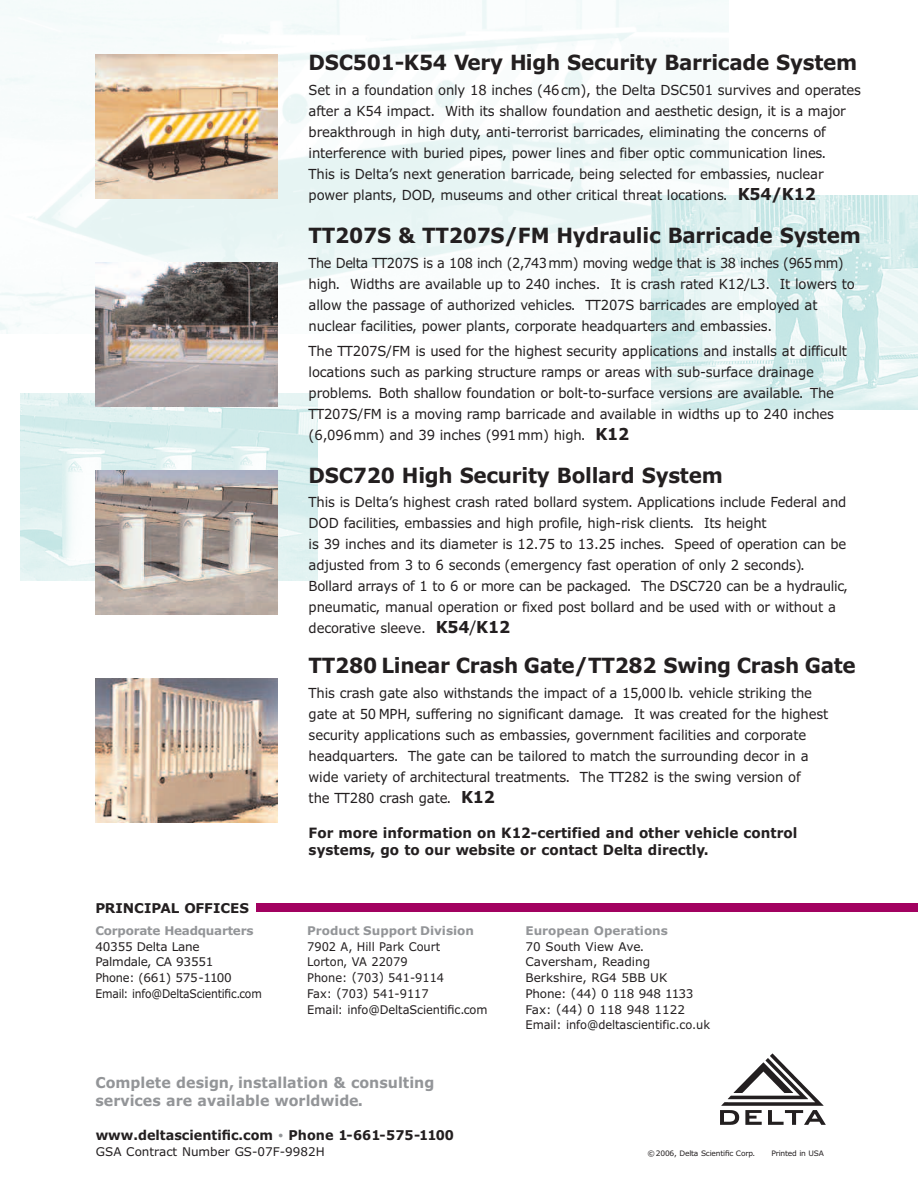
<style>
.page{position:relative;width:918px;height:1188px;background:#fff}
.page>*{position:absolute;margin:0;border:0;box-sizing:border-box;transform-origin:0 0}
.t1{font:700 21px "Verdana";letter-spacing:-.015em;color:#231f20;scale:.95 1}
.t2{font:700 15px/18px "Verdana";color:#939598;scale:.95 1}
.t3{font:700 14.25px/17.2px "Verdana";color:#231f20;scale:.95 1}
.t4{font:13.8px/21px "Verdana";letter-spacing:-.015em;color:#231f20;scale:.95 1}
.t5{font:13.8px/21px "Verdana";letter-spacing:-.015em;color:#231f20;scale:.93 1}
.t6{font:700 13.5px "Verdana";color:#231f20;scale:.95 1}
.t7{font:700 13.5px "Verdana";color:#231f20}
.t8{font:12px/15.8px "Verdana";letter-spacing:-.005em;color:#231f20}
.t9{font:12px/15.8px "Verdana";letter-spacing:-.005em;color:#231f20;scale:.95 1}
.t10{font:700 12px "Verdana";color:#939598}
.t11{font:700 12px "Verdana";letter-spacing:-.02em;color:#939598}
.t12{font:7.5px "Verdana";letter-spacing:-.025em;color:#231f20}
.s1{font-weight:700;font-size:16.5px}
.s2{font-size:16.5px}
</style>
<div class="page">
<img style="left:20px;top:394px;width:297px;height:186px">
<img style="left:0;top:0;width:729px;height:334px">
<img style="left:651px;top:196px;width:267px;height:213px">
<img style="left:95px;top:55px;width:183px;height:143px">
<img style="left:95px;top:471px;width:183px;height:143px">
<img style="left:95px;top:263px;width:183px;height:143px">
<img style="left:95px;top:679px;width:183px;height:143px">
<div style="left:256px;top:904px;width:662px;height:8px;background:#a20160"></div>
<img style="left:720px;top:1053px;width:106px;height:72px">
<p class="t7" style="left:96px;top:900px;width:155px">PRINCIPAL OFFICES</p>
<p class="t11" style="left:95px;top:924px;width:160px">Corporate Headquarters</p>
<p class="t8" style="left:95px;top:939px;width:168px">40355 Delta Lane<br>Palmdale, CA 93551<br>Phone: (661) 575-1100<br>Email: info@DeltaScientific.com</p>
<h1 class="t1" style="left:309px;top:51px;width:579px">DSC501-K54 Very High Security Barricade System</h1>
<p class="t4" style="left:309px;top:80px;width:583px">Set in a foundation only 18 inches (46 cm), the Delta DSC501 survives and operates after a K54 impact. With its shallow foundation and aesthetic design, it is a major breakthrough in high duty, anti-terrorist barricades, eliminating the concerns of interference with buried pipes, power lines and fiber optic communication lines.<br>This is Delta’s next generation barricade, being selected for embassies, nuclear power plants, DOD, museums and other critical threat locations. <span class="s1">K54/K12</span></p>
<h1 class="t1" style="left:309px;top:223px;width:583px">TT207S &amp; TT207S/FM Hydraulic Barricade System</h1>
<p class="t5" style="left:309px;top:253px;width:589px">The Delta TT207S is a 108 inch (2,743mm) moving wedge that is 38 inches (965mm) high. Widths are available up to 240 inches. It is crash rated K12/L3. It lowers to allow the passage of authorized vehicles. TT207S barricades are employed at nuclear facilities, power plants, corporate headquarters and embassies.</p>
<p class="t4" style="left:309px;top:340px;width:568px">The TT207S/FM is used for the highest security applications and installs at difficult locations such as parking structure ramps or areas with sub-surface drainage problems. Both shallow foundation or bolt-to-surface versions are available. The TT207S/FM is a moving ramp barricade and available in widths up to 240 inches (6,096mm) and 39 inches (991mm) high. <span class="s1">K12</span></p>
<h1 class="t1" style="left:309px;top:463px;width:438px">DSC720 High Security Bollard System</h1>
<p class="t4" style="left:309px;top:492px;width:569px">This is Delta’s highest crash rated bollard system. Applications include Federal and DOD facilities, embassies and high profile, high-risk clients. Its height<br>is 39 inches and its diameter is 12.75 to 13.25 inches. Speed of operation can be adjusted from 3 to 6 seconds (emergency fast operation of only 2 seconds).<br>Bollard arrays of 1 to 6 or more can be packaged. The DSC720 can be a hydraulic, pneumatic, manual operation or fixed post bollard and be used with or without a decorative sleeve. <span class="s1">K54</span><span class="s2">/</span><span class="s1">K12</span></p>
<h1 class="t1" style="left:309px;top:654px;width:578px">TT280 Linear Crash Gate/TT282 Swing Crash Gate</h1>
<p class="t4" style="left:309px;top:683px;width:549px">This crash gate also withstands the impact of a 15,000 lb. vehicle striking the gate at 50 MPH, suffering no significant damage. It was created for the highest security applications such as embassies, government facilities and corporate headquarters. The gate can be tailored to match the surrounding decor in a wide variety of architectural treatments. The TT282 is the swing version of<br>the TT280 crash gate. <span class="s1">K12</span></p>
<p class="t3" style="left:309px;top:824px;width:516px">For more information on K12-certified and other vehicle control systems, go to our website or contact Delta directly.</p>
<p class="t10" style="left:307px;top:924px;width:168px">Product Support Division</p>
<p class="t9" style="left:307px;top:939px;width:191px">7902 A, Hill Park Court<br>Lorton, VA 22079<br>Phone: (703) 541-9114<br>Fax: (703) 541-9117<br>Email: info@DeltaScientific.com</p>
<p class="t10" style="left:526px;top:924px;width:144px">European Operations</p>
<p class="t8" style="left:526px;top:939px;width:186px">70 South View Ave.<br>Caversham, Reading<br>Berkshire, RG4 5BB UK<br>Phone: (44) 0 118 948 1133<br>Fax: (44) 0 118 948 1122<br>Email: info@deltascientific.co.uk</p>
<p class="t2" style="left:95px;top:1074px;width:358px">Complete design, installation &amp; consulting services are available worldwide.</p>
<p class="t6" style="left:96px;top:1127px;width:379px">www.deltascientific.com <sup>•</sup> Phone 1-661-575-1100</p>
<p class="t8" style="left:96px;top:1144px;width:231px">GSA Contract Number GS-07F-9982H</p>
<p class="t12" style="left:648px;top:1149px;width:109px">©2006, Delta Scientific Corp.</p>
<p class="t12" style="left:771px;top:1149px;width:54px">Printed in USA</p>
</div>
